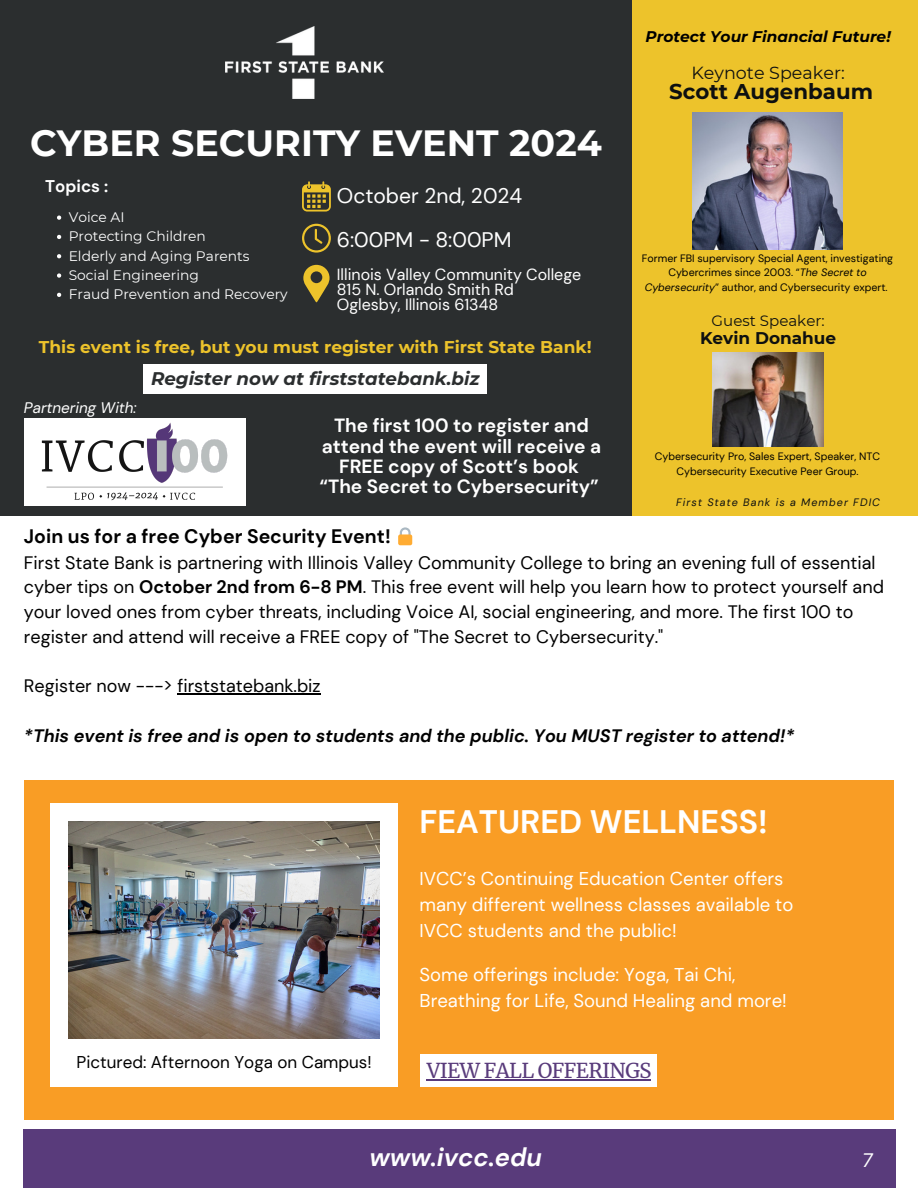
<style>
.page{position:relative;width:918px;height:1188px;background:#fff}
.page>*{position:absolute;margin:0;border:0;box-sizing:border-box;transform-origin:0 0}
.t1{font:700 36.45px "Montserrat";color:#fff}
.t2{font:700 32.4px "DM Sans";color:#fff}
.t3{font:italic 700 25.5px "DM Sans";color:#fff}
.t4{font:700 21.3px "Montserrat";color:#0e1010}
.t5{font:21px "DM Sans";color:#fff}
.t6{font:20.25px "Merriweather";letter-spacing:-.03em;color:#593b7b}
.t7{font:700 19.5px "DM Sans";color:#000}
.t8{font:italic 19.5px "DM Sans";color:#fff}
.t9{font:700 19.05px/20.1px "DM Sans";color:#fff;text-align:center}
.t10{font:18.45px/25.8px "DM Sans";color:#fff}
.t11{font:italic 700 18.3px "Montserrat";color:#2b2e2f}
.t12{font:18px/24.8px "DM Sans";color:#000}
.t13{font:italic 700 18px "DM Sans";color:#000}
.t14{font:17.55px "Montserrat";color:#0e1010}
.t15{font:700 16.95px "Montserrat";color:#edc32b}
.t16{font:16.95px "DM Sans";color:#000}
.t17{font:700 16.95px "Montserrat";color:#0e1010}
.t18{font:700 16.95px "DM Sans";color:#fff}
.t19{font:16.05px "DM Sans";color:#fff}
.t20{font:italic 700 15.45px "Montserrat";color:#000}
.t21{font:italic 15.3px "DM Sans";color:#fff}
.t22{font:15px "Montserrat";color:#0e1010}
.t23{font:13.8px "Montserrat";color:#fff}
.t24{font:italic 10.8px "DM Sans";letter-spacing:.1em;color:#0e1010}
.t25{font:10.65px/14.5px "DM Sans";color:#000;text-align:center}
.s1{font-style:italic}
.s2{font-weight:700}
</style>
<div class="page">
<div style="left:23px;top:1129px;width:872px;height:59px;background:#593b7b"></div>
<div style="left:0;top:0;width:918px;height:526px;background:#2b2e2f"></div>
<div style="left:24px;top:419px;width:222px;height:87px;background:#fff"></div>
<img style="left:41px;top:422px;width:187px;height:79px">
<img style="left:226px;top:27px;width:157px;height:72px">
<div style="left:632px;top:0;width:286px;height:525px;background:#edc32b"></div>
<svg style="left:302px;top:224px;width:29px;height:29px"></svg>
<svg style="left:302px;top:181px;width:29px;height:31px"></svg>
<svg style="left:303px;top:265px;width:26px;height:38px"></svg>
<img style="left:693px;top:113px;width:150px;height:137px">
<img style="left:712px;top:352px;width:112px;height:95px">
<svg style="left:57px;top:216px;width:4px;height:4px"></svg>
<svg style="left:57px;top:235px;width:4px;height:4px"></svg>
<svg style="left:57px;top:254px;width:4px;height:4px"></svg>
<svg style="left:57px;top:273px;width:4px;height:5px"></svg>
<svg style="left:57px;top:293px;width:4px;height:4px"></svg>
<div style="left:144px;top:364px;width:343px;height:29px;background:#fff"></div>
<div style="left:0;top:516px;width:918px;height:19px;background:#fff"></div>
<div style="left:24px;top:781px;width:869px;height:339px;background:#f99d25"></div>
<div style="left:51px;top:803px;width:347px;height:284px;background:#fff"></div>
<img style="left:68px;top:822px;width:312px;height:217px">
<hr style="left:177px;top:694px;width:144px;height:1px;background:#000">
<div style="left:420px;top:1054px;width:237px;height:33px;background:#fff"></div>
<hr style="left:427px;top:1079px;width:224px;height:1px;background:#593b7b">
<p class="t1" style="left:30px;top:121px;width:573px">CYBER SECURITY EVENT 2024</p>
<p class="t18" style="left:45px;top:176px;width:65px">Topics :</p>
<p class="t23" style="left:69px;top:209px;width:57px">Voice AI</p>
<p class="t23" style="left:69px;top:228px;width:139px">Protecting Children</p>
<p class="t23" style="left:69px;top:247px;width:183px">Elderly and Aging Parents</p>
<p class="t23" style="left:69px;top:267px;width:132px">Social Engineering</p>
<h1 class="t23" style="left:69px;top:286px;width:221px">Fraud Prevention and Recovery</h1>
<p class="t5" style="left:337px;top:182px;width:187px">October 2nd, 2024</p>
<p class="t5" style="left:337px;top:226px;width:176px">6:00PM - 8:00PM</p>
<p class="t19" style="left:337px;top:264px;width:246px">Illinois Valley Community College</p>
<p class="t19" style="left:337px;top:279px;width:179px">815 N. Orlando Smith Rd</p>
<p class="t19" style="left:337px;top:294px;width:163px">Oglesby, Illinois 61348</p>
<p class="t15" style="left:39px;top:336px;width:554px">This event is free, but you must register with First State Bank!</p>
<p class="t21" style="left:24px;top:398px;width:114px">Partnering With:</p>
<p class="t11" style="left:151px;top:367px;width:330px">Register now at firststatebank.biz</p>
<p class="t9" style="left:322px;top:416px;width:281px">The first 100 to register and attend the event will receive a<br>FREE copy of Scott’s book</p>
<p class="t9" style="left:319px;top:476px;width:281px">“The Secret to Cybersecurity”</p>
<h4 class="t20" style="left:646px;top:28px;width:247px">Protect Your Financial Future!</h4>
<p class="t14" style="left:691px;top:62px;width:155px">Keynote Speaker:</p>
<p class="t4" style="left:669px;top:79px;width:205px">Scott Augenbaum</p>
<p class="t25" style="left:642px;top:251px;width:253px">Former FBI supervisory Special Agent, investigating<br>Cybercrimes since 2003. “<span class="s1">The Secret to<br>Cybersecurity</span>” author, and Cybersecurity expert.</p>
<p class="t17" style="left:700px;top:328px;width:138px">Kevin Donahue</p>
<p class="t22" style="left:712px;top:311px;width:115px">Guest Speaker:</p>
<p class="t25" style="left:655px;top:449px;width:227px">Cybersecurity Pro, Sales Expert, Speaker, NTC<br>Cybersecurity Executive Peer Group.</p>
<h6 class="t24" style="left:676px;top:495px;width:205px">First State Bank is a Member FDIC</h6>
<p class="t7" style="left:24px;top:524px;width:368px">Join us for a free Cyber Security Event!</p>
<p class="t12" style="left:24px;top:550px;width:862px">First State Bank is partnering with Illinois Valley Community College to bring an evening full of essential cyber tips on <span class="s2">October 2nd from 6-8 PM</span>. This free event will help you learn how to protect yourself and your loved ones from cyber threats, including Voice AI, social engineering, and more. The first 100 to register and attend will receive a FREE copy of "The Secret to Cybersecurity."</p>
<p class="t12" style="left:24px;top:674px;width:298px">Register now ---&gt; firststatebank.biz</p>
<h2 class="t13" style="left:24px;top:724px;width:772px">*This event is free and is open to students and the public. You MUST register to attend!*</h2>
<p class="t16" style="left:77px;top:1051px;width:297px">Pictured: Afternoon Yoga on Campus!</p>
<p class="t2" style="left:420px;top:801px;width:350px">FEATURED WELLNESS!</p>
<p class="t10" style="left:420px;top:866px;width:375px">IVCC’s Continuing Education Center offers many different wellness classes available to<br>IVCC students and the public!</p>
<p class="t10" style="left:420px;top:962px;width:369px">Some offerings include: Yoga, Tai Chi,<br>Breathing for Life, Sound Healing and more!</p>
<p class="t6" style="left:427px;top:1058px;width:226px">VIEW FALL OFFERINGS</p>
<p class="t3" style="left:369px;top:1140px;width:174px">www.ivcc.edu</p>
<p class="t8" style="left:862px;top:1148px;width:12px">7</p>
</div>
